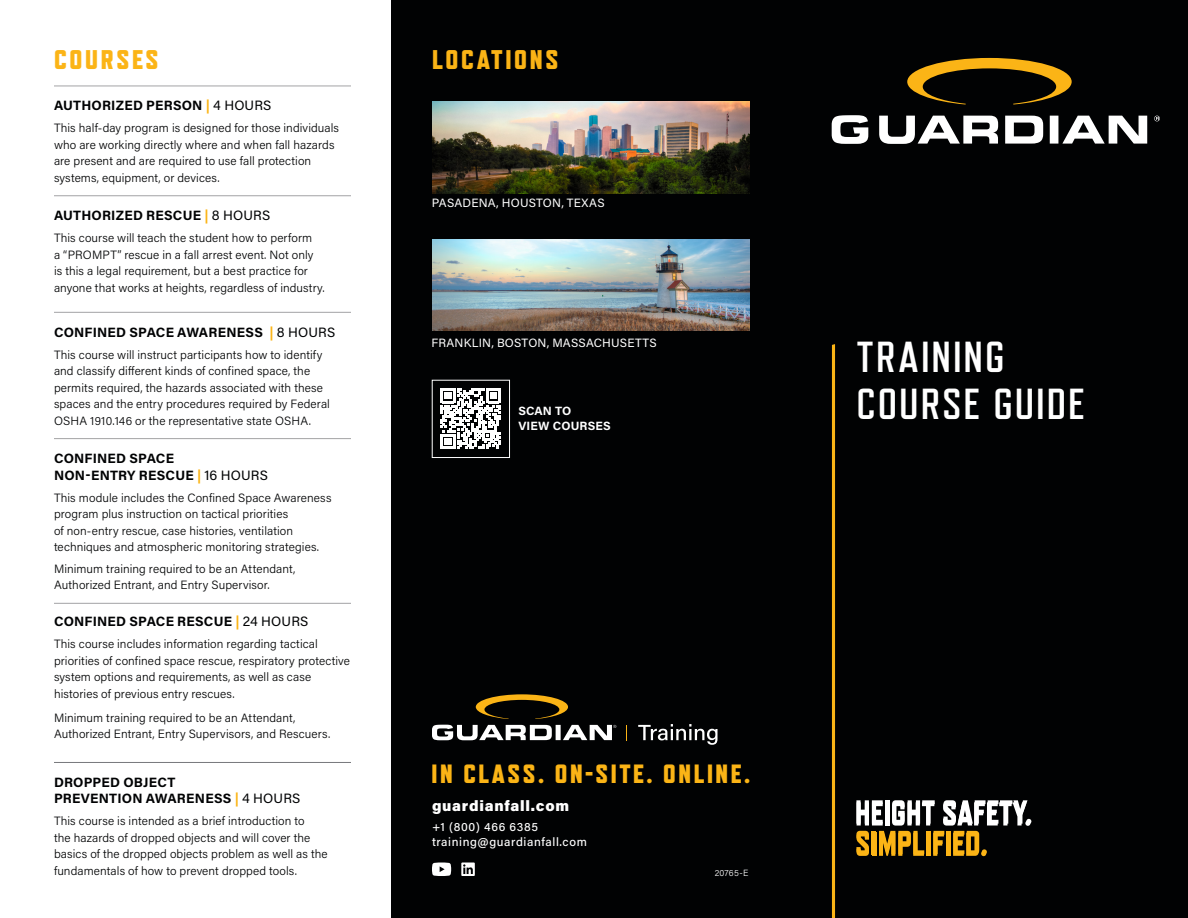
<style>
.page{position:relative;width:1188px;height:918px;background:#fff}
.page>*{position:absolute;margin:0;border:0;box-sizing:border-box;transform-origin:0 0}
.Pull_Text{font:700 43.35px "Refrigerator Deluxe";letter-spacing:.045em;color:#fff}
.t1{font:800 27px "Refrigerator Deluxe";letter-spacing:.1em;color:#fbb416}
.t2{font:800 26.4px "Refrigerator Deluxe";letter-spacing:.1em;color:#fbb416}
.t3{font:900 15px "Acumin Pro";letter-spacing:.05em;color:#fff}
.Pull_Text-2{font:700 13.5px/16.5px "Acumin Pro";letter-spacing:.015em;color:#010203}
.Pull_Text-3{font:300 12px/16.5px "Acumin Pro";letter-spacing:.01em;color:#010203}
.Pull_Text-4{font:12px "Acumin Pro";letter-spacing:.015em;color:#fff}
.t4{font:500 12px "Acumin Pro";letter-spacing:.05em;color:#fff}
.t5{font:700 12px/15.6px "Acumin Pro";letter-spacing:.01em;color:#fff}
.Pull_Text-5{font:300 9px "Acumin Pro";letter-spacing:.02em;color:#fff}
.s1{color:#fbb416}
.s2{font-weight:400}
</style>
<div class="page">
<div style="left:391px;top:0;width:797px;height:918px;background:#010203"></div>
<img style="left:432px;top:102px;width:317px;height:91px">
<img style="left:432px;top:240px;width:317px;height:91px">
<svg style="left:441px;top:389px;width:60px;height:60px"></svg>
<div style="left:432px;top:380px;width:78px;height:78px;border:1px solid #fff"></div>
<svg style="left:907px;top:58px;width:165px;height:47px"></svg>
<svg style="left:832px;top:115px;width:36px;height:29px"></svg>
<svg style="left:879px;top:116px;width:268px;height:28px"></svg>
<svg style="left:1154px;top:116px;width:6px;height:5px"></svg>
<svg style="left:461px;top:863px;width:14px;height:13px"></svg>
<svg style="left:432px;top:863px;width:19px;height:13px"></svg>
<hr style="left:54px;top:86px;width:297px;height:1px;background:#a3a3a5">
<hr style="left:54px;top:195px;width:297px;height:1px;background:#a3a3a5">
<hr style="left:54px;top:312px;width:297px;height:1px;background:#a3a3a5">
<hr style="left:54px;top:438px;width:297px;height:1px;background:#a3a3a5">
<hr style="left:54px;top:603px;width:297px;height:1px;background:#a3a3a5">
<hr style="left:54px;top:762px;width:297px;height:1px;background:#76777b">
<svg style="left:476px;top:694px;width:92px;height:25px"></svg>
<svg style="left:432px;top:725px;width:184px;height:15px"></svg>
<svg style="left:626px;top:725px;width:1px;height:15px"></svg>
<svg style="left:638px;top:724px;width:80px;height:21px"></svg>
<hr style="left:832px;top:344px;width:3px;height:574px;background:#fbb416">
<svg style="left:856px;top:800px;width:175px;height:56px"></svg>
<p class="t1" style="left:54px;top:44px;width:106px">COURSES</p>
<p class="t1" style="left:432px;top:44px;width:128px">LOCATIONS</p>
<p class="Pull_Text-2" style="left:54px;top:97px;width:219px">AUTHORIZED PERSON <span class="s1">|</span> <span class="s2">4 HOURS</span></p>
<p class="Pull_Text-3" style="left:54px;top:119px;width:287px">This half-day program is designed for those individuals who are working directly where and when fall hazards are present and are required to use fall protection systems, equipment, or devices.</p>
<p class="Pull_Text-2" style="left:54px;top:207px;width:218px">AUTHORIZED RESCUE <span class="s1">|</span> <span class="s2">8 HOURS</span></p>
<p class="Pull_Text-3" style="left:54px;top:229px;width:272px">This course will teach the student how to perform<br>a “PROMPT” rescue in a fall arrest event. Not only is this a legal requirement, but a best practice for anyone that works at heights, regardless of industry.</p>
<p class="Pull_Text-2" style="left:54px;top:323px;width:283px">CONFINED SPACE AWARENESS <span class="s1">|</span> <span class="s2">8 HOURS</span></p>
<p class="Pull_Text-3" style="left:54px;top:346px;width:277px">This course will instruct participants how to identify and classify different kinds of confined space, the permits required, the hazards associated with these spaces and the entry procedures required by Federal OSHA 1910.146 or the representative state OSHA.</p>
<p class="Pull_Text-2" style="left:54px;top:450px;width:215px">CONFINED SPACE<br>NON-ENTRY RESCUE <span class="s1">|</span> <span class="s2">16 HOURS</span></p>
<p class="Pull_Text-3" style="left:54px;top:489px;width:279px">This module includes the Confined Space Awareness program plus instruction on tactical priorities<br>of non-entry rescue, case histories, ventilation techniques and atmospheric monitoring strategies.</p>
<p class="Pull_Text-3" style="left:54px;top:560px;width:243px">Minimum training required to be an Attendant,<br>Authorized Entrant, and Entry Supervisor.</p>
<p class="Pull_Text-2" style="left:54px;top:613px;width:256px">CONFINED SPACE RESCUE <span class="s1">|</span> <span class="s2">24 HOURS</span></p>
<p class="Pull_Text-3" style="left:54px;top:635px;width:298px">This course includes information regarding tactical priorities of confined space rescue, respiratory protective system options and requirements, as well as case histories of previous entry rescues.</p>
<p class="Pull_Text-3" style="left:54px;top:709px;width:278px">Minimum training required to be an Attendant,<br>Authorized Entrant, Entry Supervisors, and Rescuers.</p>
<p class="Pull_Text-2" style="left:54px;top:773px;width:248px">DROPPED OBJECT<br>PREVENTION AWARENESS <span class="s1">|</span> <span class="s2">4 HOURS</span></p>
<p class="Pull_Text-3" style="left:54px;top:812px;width:275px">This course is intended as a brief introduction to<br>the hazards of dropped objects and will cover the basics of the dropped objects problem as well as the fundamentals of how to prevent dropped tools.</p>
<p class="Pull_Text-4" style="left:432px;top:195px;width:174px">PASADENA, HOUSTON, TEXAS</p>
<p class="Pull_Text-4" style="left:432px;top:335px;width:227px">FRANKLIN, BOSTON, MASSACHUSETTS</p>
<p class="t5" style="left:518px;top:402px;width:94px">SCAN TO<br>VIEW COURSES</p>
<p class="t2" style="left:432px;top:759px;width:320px">IN CLASS. ON-SITE. ONLINE.</p>
<p class="t3" style="left:432px;top:795px;width:139px">guardianfall.com</p>
<p class="t4" style="left:432px;top:819px;width:108px">+1 (800) 466 6385</p>
<p class="t4" style="left:432px;top:834px;width:156px">training@guardianfall.com</p>
<p class="Pull_Text-5" style="left:715px;top:867px;width:35px">20765-E</p>
<p class="Pull_Text" style="left:856px;top:333px;width:150px">TRAINING</p>
<p class="Pull_Text" style="left:856px;top:380px;width:230px">COURSE GUIDE</p>
</div>
